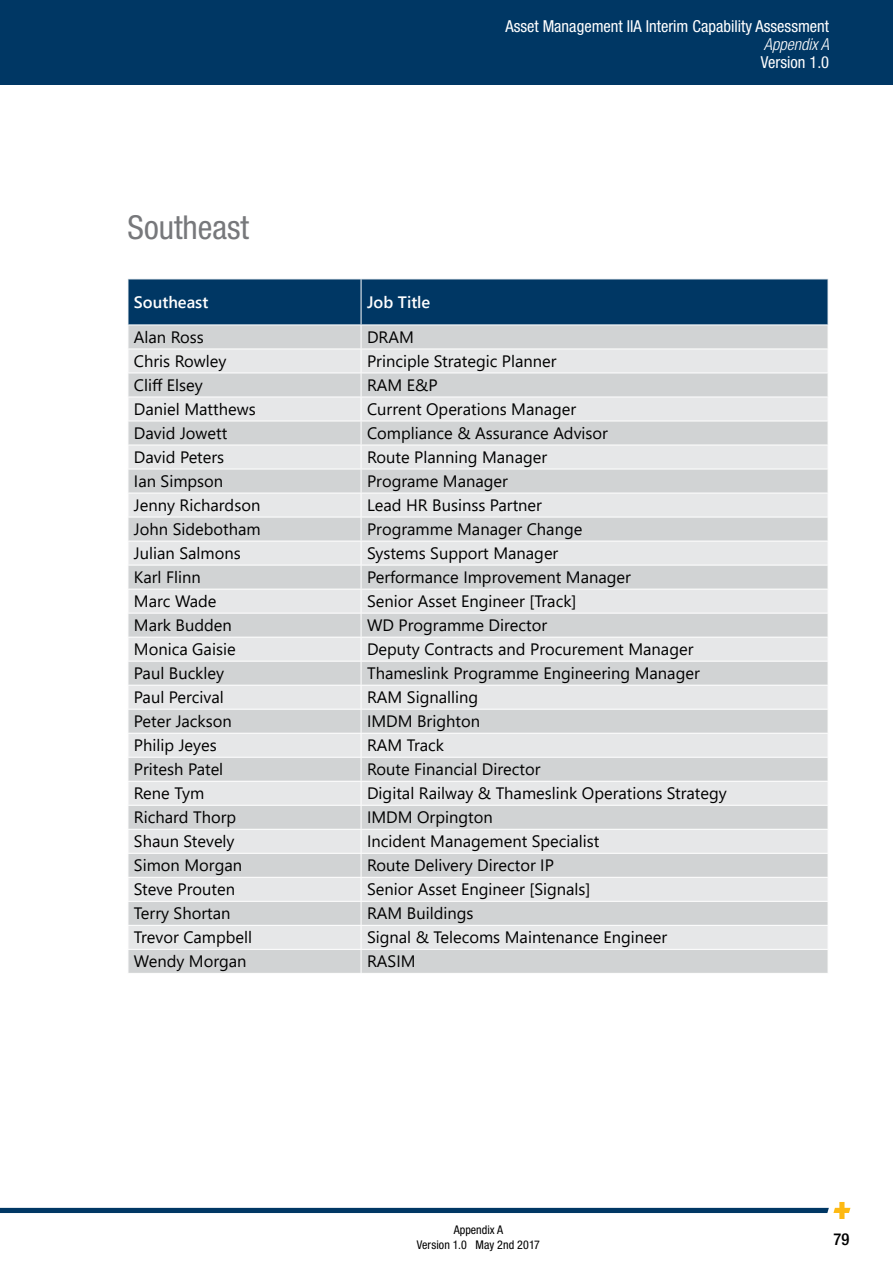
<style>
.page{position:relative;width:893px;height:1263px;background:#fff}
.page>*{position:absolute;margin:0;border:0;box-sizing:border-box;transform-origin:0 0}
.t1{font:condensed 33px "Helvetica Neue";color:#77787b}
.t2{font:16.5px "Segoe UI";color:#000}
.t3{font:condensed 16.5px "Helvetica Neue";color:#fff}
.t4{font:600 16.5px "Segoe UI";color:#fff}
.t5{font:italic 300 condensed 16.5px "Helvetica Neue";color:#fff}
.t6{font:500 condensed 16.5px "Helvetica Neue";color:#000}
.t7{font:condensed 12px/15px "Helvetica Neue";letter-spacing:.005em;color:#000;text-align:center}
</style>
<div class="page">
<div style="left:0;top:0;width:893px;height:85px;background:#003764"></div>
<svg style="left:0;top:1202px;width:850px;height:17px"></svg>
<svg style="left:128px;top:279px;width:701px;height:694px;background:#ced3d7"></svg>
<h1 class="t1" style="left:128px;top:208px;width:123px">Southeast</h1>
<p class="t3" style="left:505px;top:16px;width:325px">Asset Management IIA Interim Capability Assessment</p>
<p class="t5" style="left:764px;top:34px;width:67px">Appendix A</p>
<p class="t3" style="left:761px;top:52px;width:70px">Version 1.0</p>
<p class="t4" style="left:134px;top:289px;width:76px">Southeast</p>
<p class="t4" style="left:367px;top:289px;width:65px">Job Title</p>
<p class="t2" style="left:134px;top:324px;width:71px">Alan Ross</p>
<p class="t2" style="left:367px;top:324px;width:48px">DRAM</p>
<p class="t2" style="left:134px;top:348px;width:94px">Chris Rowley</p>
<p class="t2" style="left:367px;top:348px;width:191px">Principle Strategic Planner</p>
<p class="t2" style="left:134px;top:372px;width:70px">Cliff Elsey</p>
<p class="t2" style="left:367px;top:372px;width:72px">RAM E&amp;P</p>
<p class="t2" style="left:134px;top:396px;width:123px">Daniel Matthews</p>
<p class="t2" style="left:367px;top:396px;width:211px">Current Operations Manager</p>
<p class="t2" style="left:134px;top:420px;width:95px">David Jowett</p>
<p class="t2" style="left:367px;top:420px;width:242px">Compliance &amp; Assurance Advisor</p>
<p class="t2" style="left:134px;top:444px;width:92px">David Peters</p>
<p class="t2" style="left:367px;top:444px;width:182px">Route Planning Manager</p>
<p class="t2" style="left:134px;top:468px;width:91px">Ian Simpson</p>
<p class="t2" style="left:367px;top:468px;width:142px">Programe Manager</p>
<p class="t2" style="left:134px;top:492px;width:128px">Jenny Richardson</p>
<p class="t2" style="left:367px;top:492px;width:176px">Lead HR Businss Partner</p>
<p class="t2" style="left:134px;top:516px;width:128px">John Sidebotham</p>
<p class="t2" style="left:367px;top:516px;width:217px">Programme Manager Change</p>
<p class="t2" style="left:134px;top:540px;width:108px">Julian Salmons</p>
<p class="t2" style="left:367px;top:540px;width:193px">Systems Support Manager</p>
<p class="t2" style="left:134px;top:564px;width:68px">Karl Flinn</p>
<p class="t2" style="left:367px;top:564px;width:265px">Performance Improvement Manager</p>
<p class="t2" style="left:134px;top:588px;width:84px">Marc Wade</p>
<p class="t2" style="left:367px;top:588px;width:211px">Senior Asset Engineer [Track]</p>
<p class="t2" style="left:134px;top:612px;width:99px">Mark Budden</p>
<p class="t2" style="left:367px;top:612px;width:182px">WD Programme Director</p>
<p class="t2" style="left:134px;top:636px;width:103px">Monica Gaisie</p>
<p class="t2" style="left:367px;top:636px;width:328px">Deputy Contracts and Procurement Manager</p>
<p class="t2" style="left:134px;top:660px;width:92px">Paul Buckley</p>
<p class="t2" style="left:367px;top:660px;width:334px">Thameslink Programme Engineering Manager</p>
<p class="t2" style="left:134px;top:684px;width:91px">Paul Percival</p>
<p class="t2" style="left:367px;top:684px;width:113px">RAM Signalling</p>
<p class="t2" style="left:134px;top:708px;width:99px">Peter Jackson</p>
<p class="t2" style="left:367px;top:708px;width:114px">IMDM Brighton</p>
<p class="t2" style="left:134px;top:732px;width:84px">Philip Jeyes</p>
<p class="t2" style="left:367px;top:732px;width:79px">RAM Track</p>
<p class="t2" style="left:134px;top:756px;width:91px">Pritesh Patel</p>
<p class="t2" style="left:367px;top:756px;width:175px">Route Financial Director</p>
<p class="t2" style="left:134px;top:780px;width:72px">Rene Tym</p>
<p class="t2" style="left:367px;top:780px;width:361px">Digital Railway &amp; Thameslink Operations Strategy</p>
<p class="t2" style="left:134px;top:804px;width:104px">Richard Thorp</p>
<p class="t2" style="left:367px;top:804px;width:127px">IMDM Orpington</p>
<p class="t2" style="left:134px;top:828px;width:102px">Shaun Stevely</p>
<p class="t2" style="left:367px;top:828px;width:234px">Incident Management Specialist</p>
<p class="t2" style="left:134px;top:852px;width:110px">Simon Morgan</p>
<p class="t2" style="left:367px;top:852px;width:188px">Route Delivery Director IP</p>
<p class="t2" style="left:134px;top:876px;width:103px">Steve Prouten</p>
<p class="t2" style="left:367px;top:876px;width:225px">Senior Asset Engineer [Signals]</p>
<p class="t2" style="left:134px;top:900px;width:98px">Terry Shortan</p>
<p class="t2" style="left:367px;top:900px;width:108px">RAM Buildings</p>
<p class="t2" style="left:134px;top:924px;width:120px">Trevor Campbell</p>
<p class="t2" style="left:367px;top:924px;width:302px">Signal &amp; Telecoms Maintenance Engineer</p>
<p class="t2" style="left:134px;top:948px;width:114px">Wendy Morgan</p>
<p class="t2" style="left:367px;top:948px;width:50px">RASIM</p>
<p class="t7" style="left:417px;top:1222px;width:125px">Appendix A<br>Version 1.0 May 2nd 2017</p>
<p class="t6" style="left:833px;top:1229px;width:17px">79</p>
</div>
